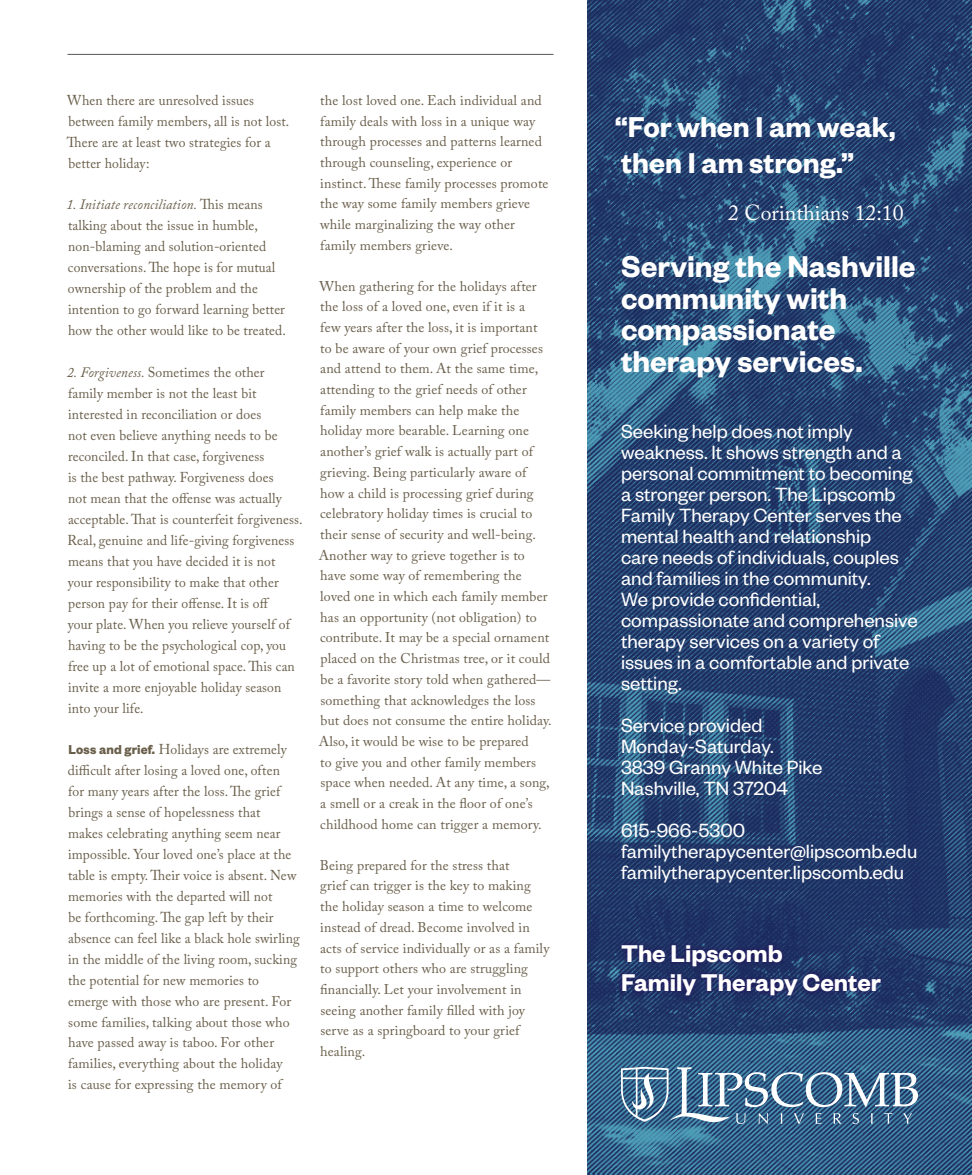
<style>
.page{position:relative;width:972px;height:1175px;background:#fff}
.page>*{position:absolute;margin:0;border:0;box-sizing:border-box;transform-origin:0 0}
.t1{font:600 33px/31.5px "Founders Grotesk";color:#fff}
.t2{font:600 31.5px/35.4px "Founders Grotesk";color:#fff}
.t3{font:600 26.55px/29px "Founders Grotesk";color:#fff}
.t4{font:21.6px "Adobe Caslon Pro";color:#fff}
.t5{font:21px/21px "Founders Grotesk";color:#fff}
.t6{font:14.25px/21px "Adobe Caslon Pro";letter-spacing:.01em;color:#695e4a;scale:.96 1}
.t7{font:14.1px/20.7px "Adobe Caslon Pro";letter-spacing:.01em;color:#695e4a}
.s1{font-style:italic}
.s2{font-family:"Founders Grotesk";font-weight:700}
.s3{font-size:14.25px}
</style>
<div class="page">
<img style="left:588px;top:0;width:384px;height:1174px">
<hr style="left:68px;top:54px;width:486px;height:1px;background:#58595b">
<div style="left:616px;top:940px;width:270px;height:61px;background:#260859;opacity:.75"></div>
<svg style="left:621px;top:1066px;width:297px;height:58px"></svg>
<p class="t6" style="left:67px;top:90px;width:233px">When there are unresolved issues between family members, all is not lost.<br>There are at least two strategies for a better holiday:</p>
<p class="t6" style="left:66px;top:194px;width:230px"><span class="s1">1. Initiate reconciliation.</span> This means talking about the issue in humble, non-blaming and solution-oriented conversations. The hope is for mutual ownership of the problem and the intention to go forward learning better how the other would like to be treated.</p>
<p class="t6" style="left:67px;top:361px;width:247px"><span class="s1">2. Forgiveness.</span> Sometimes the other family member is not the least bit interested in reconciliation or does<br>not even believe anything needs to be reconciled. In that case, forgiveness<br>is the best pathway. Forgiveness does<br>not mean that the offense was actually acceptable. That is counterfeit forgiveness.<br>Real, genuine and life-giving forgiveness means that you have decided it is not<br>your responsibility to make that other person pay for their offense. It is off<br>your plate. When you relieve yourself of having to be the psychological cop, you free up a lot of emotional space. This can invite a more enjoyable holiday season into your life.</p>
<p class="t6" style="left:68px;top:738px;width:243px"><span class="s2">Loss and grief.</span> Holidays are extremely difficult after losing a loved one, often<br>for many years after the loss. The grief brings a sense of hopelessness that<br>makes celebrating anything seem near impossible. Your loved one’s place at the table is empty. Their voice is absent. New memories with the departed will not<br>be forthcoming. The gap left by their absence can feel like a black hole swirling in the middle of the living room, sucking the potential for new memories to</p>
<p class="t7" style="left:68px;top:990px;width:225px"><span class="s3">emerge with</span> those who are present. For some families, talking about those who have passed away is taboo. For other families, everything about the holiday is cause for expressing the memory of</p>
<p class="t7" style="left:320px;top:90px;width:230px">the lost loved one. Each individual and family deals with loss in a unique way through processes and patterns learned through counseling, experience or instinct. These family processes promote the way some family members grieve while marginalizing the way other family members grieve.</p>
<p class="t7" style="left:319px;top:275px;width:234px">When gathering for the holidays after the loss of a loved one, even if it is a<br>few years after the loss, it is important<br>to be aware of your own grief processes and attend to them. At the same time, attending to the grief needs of other family members can help make the holiday more bearable. Learning one another’s grief walk is actually part of grieving. Being particularly aware of how a child is processing grief during celebratory holiday times is crucial to their sense of security and well-being.<br>Another way to grieve together is to have some way of remembering the loved one in which each family member has an opportunity (not obligation) to contribute. It may be a special ornament placed on the Christmas tree, or it could be a favorite story told when gathered— something that acknowledges the loss but does not consume the entire holiday.<br>Also, it would be wise to be prepared<br>to give you and other family members space when needed. At any time, a song, a smell or a creak in the floor of one’s childhood home can trigger a memory.</p>
<p class="t7" style="left:320px;top:854px;width:231px">Being prepared for the stress that<br>grief can trigger is the key to making the holiday season a time to welcome instead of dread. Become involved in acts of service individually or as a family to support others who are struggling financially. Let your involvement in seeing another family filled with joy serve as a springboard to your grief healing.</p>
<h2 class="t2" style="left:615px;top:108px;width:282px">“For when I am weak, then I am strong.”</h2>
<h3 class="t4" style="left:728px;top:200px;width:177px">2 Corinthians 12:10</h3>
<h1 class="t1" style="left:621px;top:249px;width:296px">Serving the Nashville community with compassionate therapy services.</h1>
<p class="t5" style="left:621px;top:420px;width:298px">Seeking help does not imply weakness. It shows strength and a personal commitment to becoming a stronger person. The Lipscomb<br>Family Therapy Center serves the mental health and relationship<br>care needs of individuals, couples and families in the community.<br>We provide confidential, compassionate and comprehensive therapy services on a variety of issues in a comfortable and private setting.</p>
<h3 class="t5" style="left:621px;top:714px;width:203px">Service provided<br>Monday-Saturday.<br>3839 Granny White Pike<br>Nashville, TN 37204</h3>
<h3 class="t5" style="left:621px;top:819px;width:298px">615-966-5300 familytherapycenter@lipscomb.edu familytherapycenter.lipscomb.edu</h3>
<h3 class="t3" style="left:621px;top:937px;width:262px">The Lipscomb<br>Family Therapy Center</h3>
</div>
